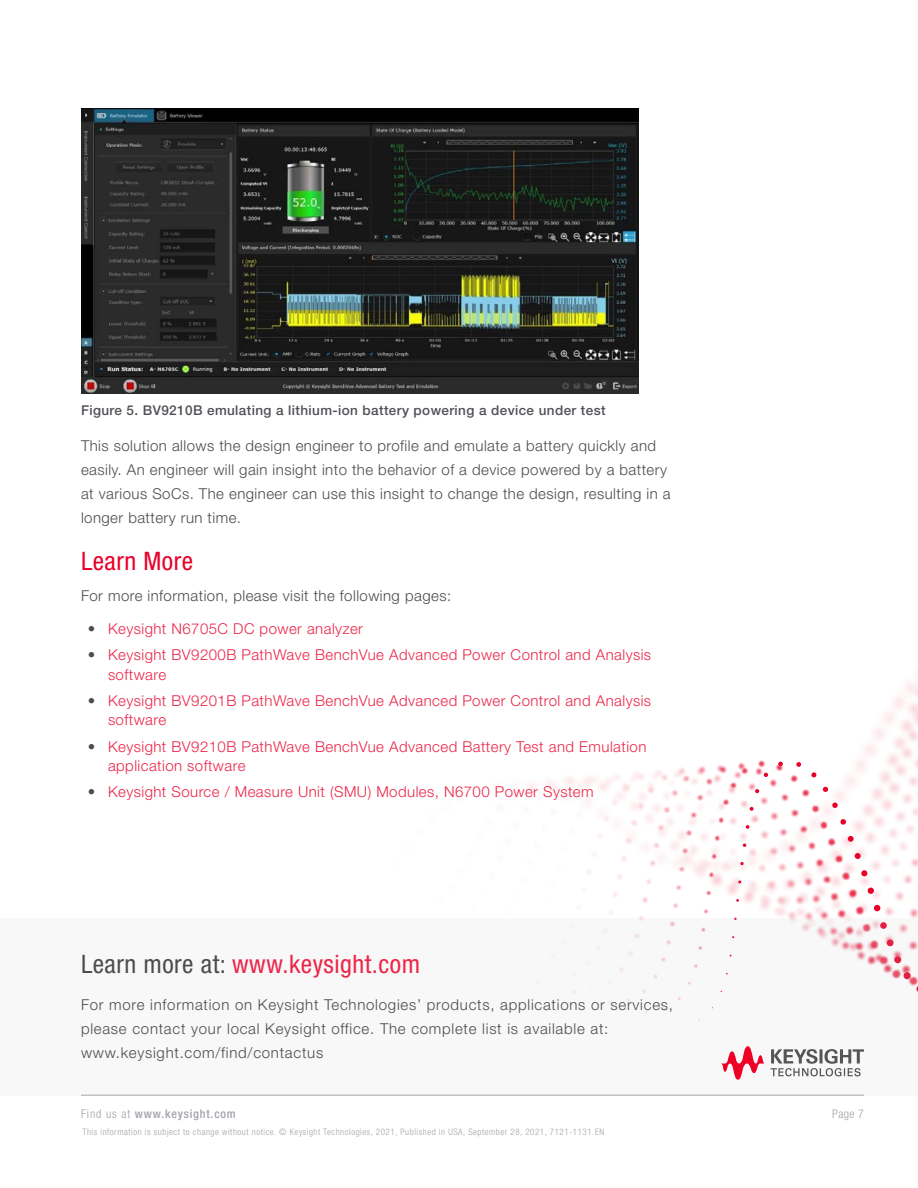
<style>
.page{position:relative;width:918px;height:1188px;background:#fff}
.page>*{position:absolute;margin:0;border:0;box-sizing:border-box;transform-origin:0 0}
.t1{font:condensed 25.5px "Helvetica Neue LT Std";letter-spacing:.02em;color:#ec2649}
.KT_-_Header_1{font:condensed 25.5px "Helvetica Neue LT Std";letter-spacing:.02em;color:#e90029}
.t2{font:300 15px/19.5px "Helvetica Neue LT Std";letter-spacing:.03em;color:#ec2649}
.KT_-_Body_Text{font:300 15px/24px "Helvetica Neue LT Std";letter-spacing:.03em;color:#4b4c4d}
.KT_-_Body_Text-2{font:300 15px/24px "Helvetica Neue LT Std";letter-spacing:.05em;color:#4b4c4d}
.KT_-_Figure_Captions{font:500 13.5px "Helvetica Neue LT Std";letter-spacing:.03em;color:#524f56}
.t3{font:500 condensed 12px "Helvetica Neue LT Std";letter-spacing:.07em;color:#a4a1a9}
.t4{font:300 condensed 12px "Helvetica Neue LT Std";color:#a4a1a9}
.t5{font:300 condensed 9px "Helvetica Neue LT Std";letter-spacing:.06em;color:#a4a1a9}
.s1{color:#4b4c4d}
.s2{font-weight:300}
</style>
<div class="page">
<hr style="left:81px;top:1095px;width:783px;height:1px;background:#a4a1a9">
<img style="left:528px;top:673px;width:390px;height:245px">
<svg style="left:738px;top:880px;width:3px;height:4px"></svg>
<svg style="left:740px;top:862px;width:4px;height:3px"></svg>
<svg style="left:743px;top:843px;width:3px;height:4px"></svg>
<svg style="left:746px;top:825px;width:4px;height:4px"></svg>
<svg style="left:750px;top:807px;width:4px;height:4px"></svg>
<svg style="left:755px;top:789px;width:4px;height:4px"></svg>
<svg style="left:764px;top:773px;width:4px;height:4px"></svg>
<svg style="left:778px;top:761px;width:5px;height:5px"></svg>
<svg style="left:796px;top:762px;width:5px;height:5px"></svg>
<svg style="left:811px;top:772px;width:6px;height:6px"></svg>
<svg style="left:823px;top:787px;width:5px;height:5px"></svg>
<svg style="left:832px;top:802px;width:6px;height:6px"></svg>
<svg style="left:840px;top:819px;width:6px;height:6px"></svg>
<svg style="left:848px;top:836px;width:6px;height:6px"></svg>
<svg style="left:855px;top:853px;width:6px;height:6px"></svg>
<svg style="left:861px;top:870px;width:7px;height:7px"></svg>
<div style="left:867px;top:887px;width:7px;height:7px;background:#e90029;border-radius:50%"></div>
<svg style="left:874px;top:905px;width:7px;height:7px"></svg>
<div style="left:0;top:918px;width:918px;height:177px;background:#f8f8f8"></div>
<svg style="left:721px;top:1046px;width:143px;height:34px"></svg>
<img style="left:81px;top:108px;width:557px;height:286px">
<p class="KT_-_Figure_Captions" style="left:81px;top:402px;width:526px">Figure 5. BV9210B emulating a lithium-ion battery powering a device under test</p>
<p class="KT_-_Body_Text" style="left:81px;top:433px;width:591px">This solution allows the design engineer to profile and emulate a battery quickly and easily. An engineer will gain insight into the behavior of a device powered by a battery at various SoCs. The engineer can use this insight to change the design, resulting in a longer battery run time.</p>
<p class="KT_-_Header_1" style="left:81px;top:546px;width:114px">Learn More</p>
<p class="KT_-_Body_Text" style="left:81px;top:583px;width:372px">For more information, please visit the following pages:</p>
<p class="t2" style="left:88px;top:619px;width:277px"><span class="s1">•</span> Keysight N6705C DC power analyzer</p>
<p class="t2" style="left:108px;top:645px;width:545px;text-indent:-20px"><span class="s1">•</span> Keysight BV9200B PathWave BenchVue Advanced Power Control and Analysis software</p>
<p class="t2" style="left:108px;top:691px;width:545px;text-indent:-20px"><span class="s1">•</span> Keysight BV9201B PathWave BenchVue Advanced Power Control and Analysis software</p>
<p class="t2" style="left:108px;top:736px;width:540px;text-indent:-20px"><span class="s1">•</span> Keysight BV9210B PathWave BenchVue Advanced Battery Test and Emulation application software</p>
<p class="t2" style="left:88px;top:782px;width:507px"><span class="s1">•</span> Keysight Source / Measure Unit (SMU) Modules, N6700 Power System</p>
<h1 class="t1" style="left:81px;top:949px;width:341px"><span class="s1">Learn more at:</span> www.keysight.com</h1>
<p class="KT_-_Body_Text-2" style="left:81px;top:993px;width:594px">For more information on Keysight Technologies’ products, applications or services, please contact your local Keysight office. The complete list is available at: www.keysight.com/find/contactus</p>
<p class="t3" style="left:81px;top:1106px;width:156px"><span class="s2">Find us at</span> www.keysight.com</p>
<p class="t5" style="left:82px;top:1126px;width:523px">This information is subject to change without notice. © Keysight Technologies, 2021, Published in USA, September 28, 2021, 7121-1131.EN</p>
<p class="t4" style="left:832px;top:1107px;width:33px">Page 7</p>
</div>
